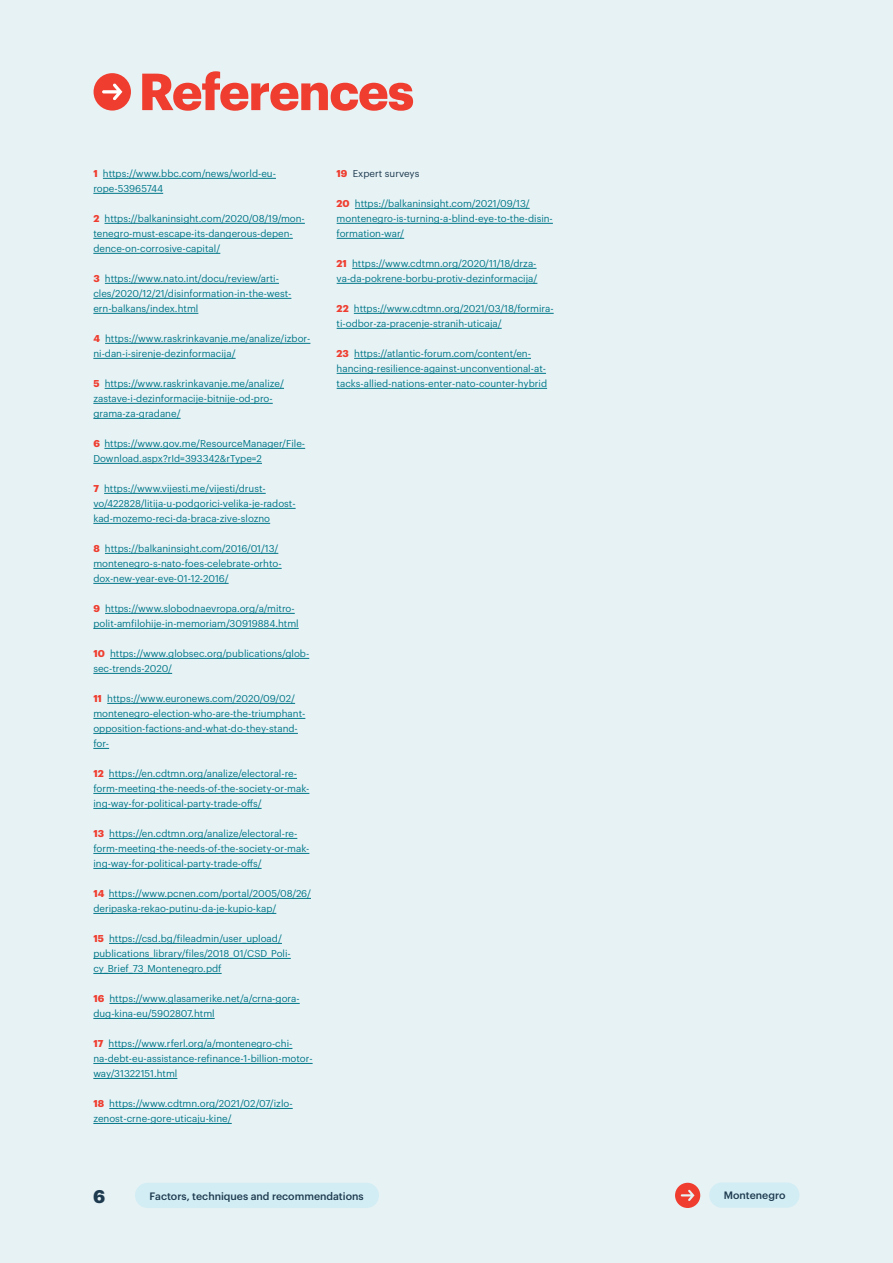
<style>
.page{position:relative;width:893px;height:1263px;background:#e7f2f5}
.page>*{position:absolute;margin:0;border:0;box-sizing:border-box;transform-origin:0 0}
.t1{font:700 51px "Graphik";letter-spacing:-.02em;color:#ef3e30}
.t2{font:700 18px "Graphik";color:#1d3a4f}
.t3{font:500 10.5px "Graphik";color:#1d3a4f}
.t4{font:9.75px/15px "Graphik";color:#078}
.t5{font:9.75px "Graphik";color:#1d3a4f}
.s1{font-weight:700;color:#ef3e30}
</style>
<div class="page">
<div style="left:709px;top:1182px;width:90px;height:26px;background:#d2edf4;border-radius:13px"></div>
<div style="left:135px;top:1183px;width:244px;height:25px;background:#d2edf4;border-radius:13px"></div>
<div style="left:675px;top:1183px;width:25px;height:25px;background:#ef3e30;border-radius:50%"></div>
<svg style="left:681px;top:1190px;width:13px;height:11px"></svg>
<hr style="left:103px;top:178px;width:173px;height:1px;background:#078">
<hr style="left:93px;top:193px;width:70px;height:1px;background:#078">
<hr style="left:105px;top:223px;width:200px;height:1px;background:#078">
<hr style="left:93px;top:238px;width:200px;height:1px;background:#078">
<hr style="left:93px;top:253px;width:127px;height:1px;background:#078">
<hr style="left:105px;top:283px;width:174px;height:1px;background:#078">
<hr style="left:93px;top:298px;width:198px;height:1px;background:#078">
<hr style="left:93px;top:313px;width:105px;height:1px;background:#078">
<hr style="left:105px;top:343px;width:205px;height:1px;background:#078">
<hr style="left:93px;top:358px;width:143px;height:1px;background:#078">
<hr style="left:105px;top:388px;width:179px;height:1px;background:#078">
<hr style="left:93px;top:403px;width:180px;height:1px;background:#078">
<hr style="left:93px;top:418px;width:88px;height:1px;background:#078">
<hr style="left:104px;top:448px;width:201px;height:1px;background:#078">
<hr style="left:93px;top:463px;width:169px;height:1px;background:#078">
<hr style="left:104px;top:493px;width:162px;height:1px;background:#078">
<hr style="left:93px;top:508px;width:203px;height:1px;background:#078">
<hr style="left:93px;top:523px;width:177px;height:1px;background:#078">
<hr style="left:105px;top:553px;width:173px;height:1px;background:#078">
<hr style="left:93px;top:568px;width:189px;height:1px;background:#078">
<hr style="left:93px;top:583px;width:136px;height:1px;background:#078">
<hr style="left:105px;top:613px;width:190px;height:1px;background:#078">
<hr style="left:93px;top:628px;width:206px;height:1px;background:#078">
<hr style="left:110px;top:658px;width:199px;height:1px;background:#078">
<hr style="left:93px;top:673px;width:79px;height:1px;background:#078">
<hr style="left:107px;top:703px;width:188px;height:1px;background:#078">
<hr style="left:93px;top:718px;width:212px;height:1px;background:#078">
<hr style="left:93px;top:733px;width:205px;height:1px;background:#078">
<svg style="left:93px;top:748px;width:16px;height:1px"></svg>
<hr style="left:109px;top:778px;width:188px;height:1px;background:#078">
<hr style="left:93px;top:793px;width:216px;height:1px;background:#078">
<hr style="left:93px;top:808px;width:169px;height:1px;background:#078">
<hr style="left:109px;top:838px;width:188px;height:1px;background:#078">
<hr style="left:93px;top:853px;width:216px;height:1px;background:#078">
<hr style="left:93px;top:868px;width:169px;height:1px;background:#078">
<hr style="left:109px;top:898px;width:202px;height:1px;background:#078">
<hr style="left:93px;top:913px;width:183px;height:1px;background:#078">
<hr style="left:109px;top:943px;width:173px;height:1px;background:#078">
<hr style="left:93px;top:958px;width:198px;height:1px;background:#078">
<hr style="left:93px;top:973px;width:129px;height:1px;background:#078">
<hr style="left:109px;top:1003px;width:191px;height:1px;background:#078">
<hr style="left:93px;top:1018px;width:122px;height:1px;background:#078">
<hr style="left:109px;top:1048px;width:183px;height:1px;background:#078">
<hr style="left:93px;top:1063px;width:220px;height:1px;background:#078">
<hr style="left:93px;top:1078px;width:84px;height:1px;background:#078">
<hr style="left:109px;top:1108px;width:184px;height:1px;background:#078">
<hr style="left:93px;top:1123px;width:139px;height:1px;background:#078">
<hr style="left:355px;top:208px;width:175px;height:1px;background:#078">
<hr style="left:337px;top:223px;width:216px;height:1px;background:#078">
<hr style="left:337px;top:238px;width:67px;height:1px;background:#078">
<hr style="left:352px;top:268px;width:185px;height:1px;background:#078">
<hr style="left:337px;top:283px;width:200px;height:1px;background:#078">
<hr style="left:354px;top:313px;width:200px;height:1px;background:#078">
<hr style="left:337px;top:328px;width:165px;height:1px;background:#078">
<hr style="left:354px;top:358px;width:177px;height:1px;background:#078">
<hr style="left:337px;top:373px;width:209px;height:1px;background:#078">
<hr style="left:337px;top:388px;width:210px;height:1px;background:#078">
<div style="left:94px;top:73px;width:37px;height:38px;background:#ef3e30;border-radius:50%"></div>
<svg style="left:102px;top:83px;width:20px;height:17px"></svg>
<h1 class="t1" style="left:139px;top:52px;width:277px">References</h1>
<p class="t4" style="left:93px;top:165px;width:184px"><span class="s1">1</span> https://www.bbc.com/news/world-eu&shy;rope-53965744</p>
<p class="t4" style="left:93px;top:210px;width:213px"><span class="s1">2</span> https://balkaninsight.com/2020/08/19/mon&shy;tenegro-must-escape-its-dangerous-depen&shy;dence-on-corrosive-capital/</p>
<p class="t4" style="left:93px;top:270px;width:200px"><span class="s1">3</span> https://www.nato.int/docu/review/arti&shy;cles/2020/12/21/disinformation-in-the-west&shy;ern-balkans/index.html</p>
<p class="t4" style="left:93px;top:330px;width:219px"><span class="s1">4</span> https://www.raskrinkavanje.me/analize/izbor&shy;ni-dan-i-sirenje-dezinformacija/</p>
<p class="t4" style="left:93px;top:375px;width:192px"><span class="s1">5</span> https://www.raskrinkavanje.me/analize/ zastave-i-dezinformacije-bitnije-od-pro&shy;grama-za-gradane/</p>
<p class="t4" style="left:93px;top:435px;width:213px"><span class="s1">6</span> https://www.gov.me/ResourceManager/File-<br>Download.aspx?rId=393342&amp;rType=2</p>
<p class="t4" style="left:93px;top:480px;width:204px"><span class="s1">7</span> https://www.vijesti.me/vijesti/drust&shy;vo/422828/litija-u-podgorici-velika-je-radost&shy;kad-mozemo-reci-da-braca-zive-slozno</p>
<p class="t4" style="left:93px;top:540px;width:190px"><span class="s1">8</span> https://balkaninsight.com/2016/01/13/ montenegro-s-nato-foes-celebrate-orhto&shy;dox-new-year-eve-01-12-2016/</p>
<p class="t4" style="left:93px;top:600px;width:207px"><span class="s1">9</span> https://www.slobodnaevropa.org/a/mitro&shy;polit-amfilohije-in-memoriam/30919884.html</p>
<p class="t4" style="left:93px;top:645px;width:217px"><span class="s1">10</span> https://www.globsec.org/publications/glob&shy;sec-trends-2020/</p>
<p class="t4" style="left:93px;top:690px;width:214px"><span class="s1">11</span> https://www.euronews.com/2020/09/02/ montenegro-election-who-are-the-triumphant&shy;opposition-factions-and-what-do-they-stand&shy;for-</p>
<p class="t4" style="left:93px;top:765px;width:218px"><span class="s1">12</span> https://en.cdtmn.org/analize/electoral-re&shy;form-meeting-the-needs-of-the-society-or-mak&shy;ing-way-for-political-party-trade-offs/</p>
<p class="t4" style="left:93px;top:825px;width:218px"><span class="s1">13</span> https://en.cdtmn.org/analize/electoral-re&shy;form-meeting-the-needs-of-the-society-or-mak&shy;ing-way-for-political-party-trade-offs/</p>
<p class="t4" style="left:93px;top:885px;width:219px"><span class="s1">14</span> https://www.pcnen.com/portal/2005/08/26/ deripaska-rekao-putinu-da-je-kupio-kap/</p>
<p class="t4" style="left:93px;top:930px;width:199px"><span class="s1">15</span> https://csd.bg/fileadmin/user_upload/ publications_library/files/2018_01/CSD_Poli&shy;cy_Brief_73_Montenegro.pdf</p>
<p class="t4" style="left:93px;top:990px;width:208px"><span class="s1">16</span> https://www.glasamerike.net/a/crna-gora&shy;dug-kina-eu/5902807.html</p>
<p class="t4" style="left:93px;top:1035px;width:221px"><span class="s1">17</span> https://www.rferl.org/a/montenegro-chi&shy;na-debt-eu-assistance-refinance-1-billion-motor&shy;way/31322151.html</p>
<p class="t4" style="left:93px;top:1095px;width:201px"><span class="s1">18</span> https://www.cdtmn.org/2021/02/07/izlo&shy;zenost-crne-gore-uticaju-kine/</p>
<p class="t5" style="left:337px;top:166px;width:84px"><span class="s1">19</span> Expert surveys</p>
<p class="t4" style="left:337px;top:195px;width:218px"><span class="s1">20</span> https://balkaninsight.com/2021/09/13/ montenegro-is-turning-a-blind-eye-to-the-disin&shy;formation-war/</p>
<p class="t4" style="left:337px;top:255px;width:202px"><span class="s1">21</span> https://www.cdtmn.org/2020/11/18/drza&shy;va-da-pokrene-borbu-protiv-dezinformacija/</p>
<p class="t4" style="left:337px;top:300px;width:219px"><span class="s1">22</span> https://www.cdtmn.org/2021/03/18/formira&shy;ti-odbor-za-pracenje-stranih-uticaja/</p>
<p class="t4" style="left:337px;top:345px;width:212px"><span class="s1">23</span> https://atlantic-forum.com/content/en&shy;hancing-resilience-against-unconventional-at&shy;tacks-allied-nations-enter-nato-counter-hybrid</p>
<h2 class="t2" style="left:93px;top:1182px;width:14px">6</h2>
<p class="t3" style="left:150px;top:1188px;width:216px">Factors, techniques and recommendations</p>
<p class="t3" style="left:724px;top:1187px;width:63px">Montenegro</p>
</div>
